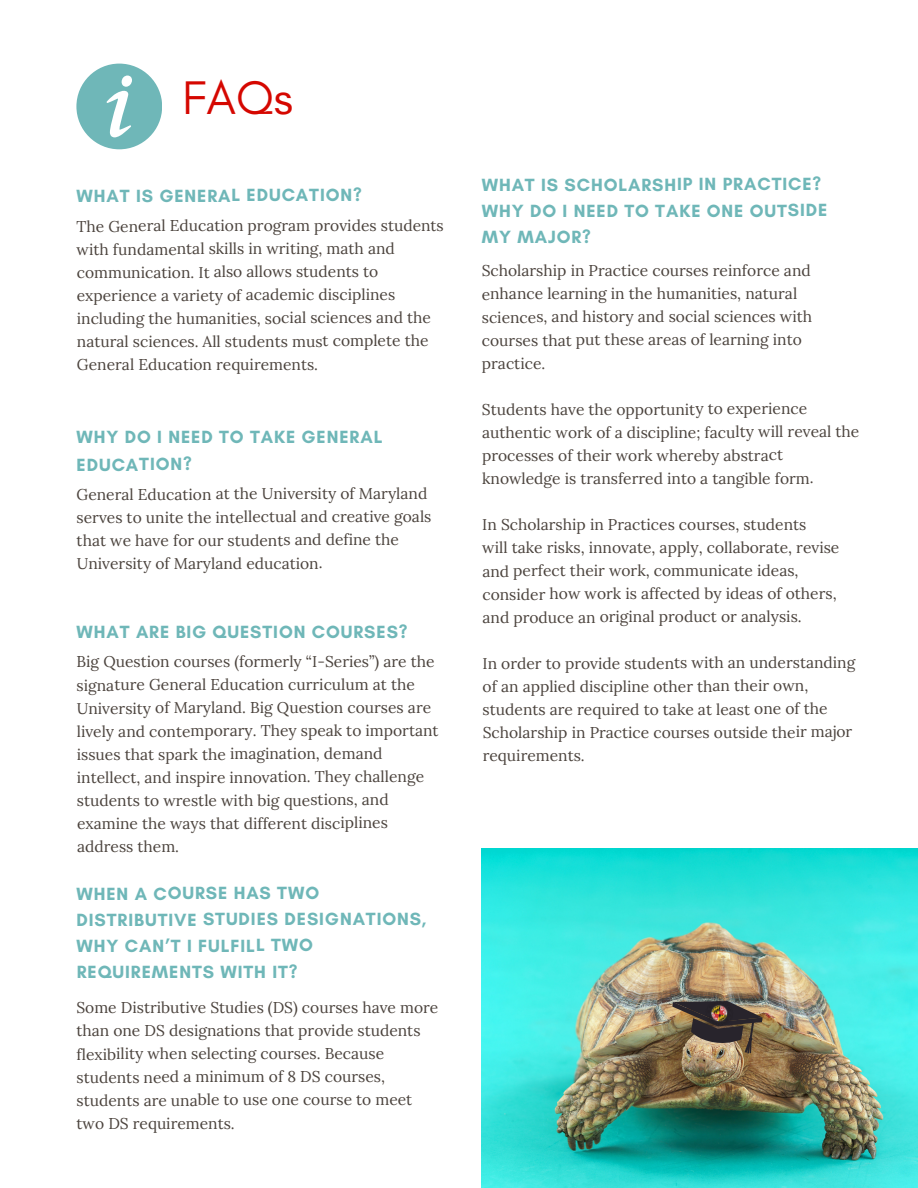
<style>
.page{position:relative;width:918px;height:1188px;background:#fff}
.page>*{position:absolute;margin:0;border:0;box-sizing:border-box;transform-origin:0 0}
.t1{font:48px "Glacial Indifference";color:#d50700}
.t2{font:700 18px/26.1px "Glacial Indifference";letter-spacing:.045em;color:#6fb7b8}
.t3{font:15.6px/23.1px "Lora";letter-spacing:-.005em;color:#4b433d}
</style>
<div class="page">
<div style="left:76px;top:64px;width:86px;height:85px;background:#6fb7b8;border-radius:50%"></div>
<svg style="left:107px;top:76px;width:25px;height:61px"></svg>
<img style="left:481px;top:849px;width:437px;height:339px">
<img style="left:670px;top:993px;width:94px;height:61px">
<img style="left:686px;top:982px;width:67px;height:66px">
<p class="t1" style="left:183px;top:68px;width:112px">FAQs</p>
<p class="t2" style="left:77px;top:182px;width:287px">WHAT IS GENERAL EDUCATION?</p>
<p class="t3" style="left:77px;top:214px;width:369px">The General Education program provides students with fundamental skills in writing, math and communication. It also allows students to experience a variety of academic disciplines including the humanities, social sciences and the natural sciences. All students must complete the General Education requirements.</p>
<p class="t2" style="left:77px;top:423px;width:308px;line-height:27.5px">WHY DO I NEED TO TAKE GENERAL<br>EDUCATION?</p>
<p class="t3" style="left:77px;top:482px;width:357px">General Education at the University of Maryland serves to unite the intellectual and creative goals that we have for our students and define the University of Maryland education.</p>
<p class="t2" style="left:77px;top:619px;width:333px">WHAT ARE BIG QUESTION COURSES?</p>
<p class="t3" style="left:77px;top:650px;width:364px">Big Question courses (formerly “I-Series”) are the signature General Education curriculum at the University of Maryland. Big Question courses are lively and contemporary. They speak to important issues that spark the imagination, demand intellect, and inspire innovation. They challenge students to wrestle with big questions, and examine the ways that different disciplines address them.</p>
<p class="t2" style="left:77px;top:880px;width:352px">WHEN A COURSE HAS TWO<br>DISTRIBUTIVE STUDIES DESIGNATIONS,<br>WHY CAN’T I FULFILL TWO<br>REQUIREMENTS WITH IT?</p>
<p class="t3" style="left:76px;top:996px;width:363px">Some Distributive Studies (DS) courses have more than one DS designations that provide students flexibility when selecting courses. Because students need a minimum of 8 DS courses, students are unable to use one course to meet two DS requirements.</p>
<p class="t2" style="left:482px;top:171px;width:347px">WHAT IS SCHOLARSHIP IN PRACTICE?<br>WHY DO I NEED TO TAKE ONE OUTSIDE<br>MY MAJOR?</p>
<p class="t3" style="left:482px;top:259px;width:332px">Scholarship in Practice courses reinforce and enhance learning in the humanities, natural sciences, and history and social sciences with courses that put these areas of learning into practice.</p>
<p class="t3" style="left:482px;top:397px;width:379px">Students have the opportunity to experience authentic work of a discipline; faculty will reveal the processes of their work whereby abstract knowledge is transferred into a tangible form.</p>
<p class="t3" style="left:482px;top:513px;width:359px">In Scholarship in Practices courses, students<br>will take risks, innovate, apply, collaborate, revise and perfect their work, communicate ideas, consider how work is affected by ideas of others, and produce an original product or analysis.</p>
<p class="t3" style="left:483px;top:651px;width:374px">In order to provide students with an understanding of an applied discipline other than their own, students are required to take at least one of the Scholarship in Practice courses outside their major requirements.</p>
</div>
